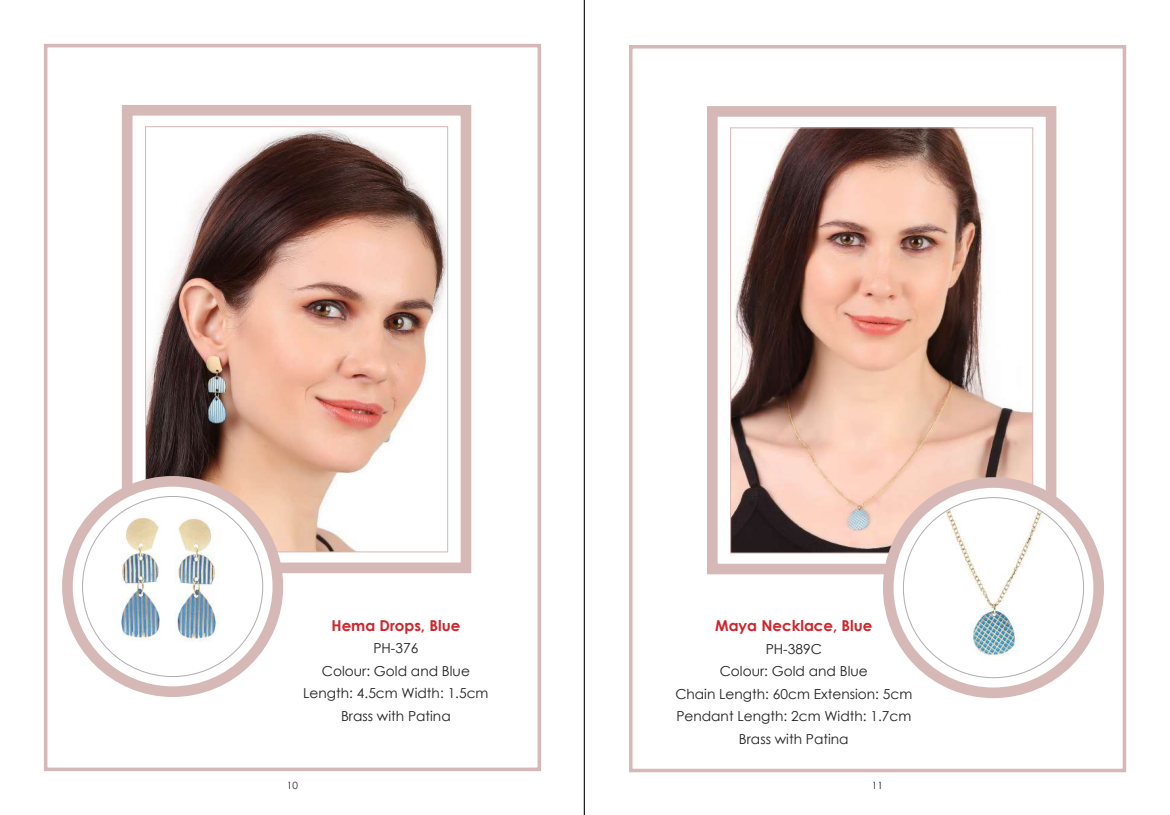
<style>
.page{position:relative;width:1170px;height:815px;background:#fff}
.page>*{position:absolute;margin:0;border:0;box-sizing:border-box;transform-origin:0 0}
.t1{font:700 15px "Century Gothic";color:#d1232a}
.t2{font:13.75px/22.5px "Century Gothic";color:#231f20;text-align:center}
.t3{font:10px "Century Gothic";color:#231f20}
</style>
<div class="page">
<div style="left:122px;top:105px;width:349px;height:468px;background:#fff;border:11px solid #d6b8b6"></div>
<img style="left:147px;top:128px;width:299px;height:422px">
<svg style="left:67px;top:481px;width:211px;height:211px"></svg>
<div style="left:62px;top:476px;width:221px;height:221px;border:11px solid #d6b8b6;border-radius:50%"></div>
<div style="left:82px;top:496px;width:181px;height:181px;background:#fff;border-radius:50%"></div>
<div style="left:44px;top:44px;width:497px;height:727px;border:4px solid #d6b8b6"></div>
<svg style="left:707px;top:106px;width:349px;height:468px"></svg>
<img style="left:732px;top:129px;width:299px;height:422px">
<div style="left:629px;top:45px;width:497px;height:727px;border:4px solid #d6b8b6"></div>
<svg style="left:888px;top:482px;width:210px;height:211px"></svg>
<div style="left:882px;top:477px;width:221px;height:221px;border:11px solid #d6b8b6;border-radius:50%"></div>
<div style="left:903px;top:498px;width:180px;height:180px;background:#fff;border-radius:50%"></div>
<img style="left:903px;top:498px;width:180px;height:163px">
<hr style="left:583px;top:0;width:2px;height:815px;background:#231f20">
<img style="left:115px;top:515px;width:46px;height:149px">
<img style="left:175px;top:518px;width:47px;height:147px">
<p class="t1" style="left:331px;top:614px;width:130px">Hema Drops, Blue</p>
<p class="t2" style="left:303px;top:637px;width:187px">PH-376<br>Colour: Gold and Blue<br>Length: 4.5cm Width: 1.5cm<br>Brass with Patina</p>
<p class="t1" style="left:715px;top:615px;width:159px">Maya Necklace, Blue</p>
<p class="t2" style="left:675px;top:637px;width:238px">PH-389C<br>Colour: Gold and Blue<br>Chain Length: 60cm Extension: 5cm<br>Pendant Length: 2cm Width: 1.7cm<br>Brass with Patina</p>
<p class="t3" style="left:287px;top:779px;width:13px">10</p>
<p class="t3" style="left:871px;top:779px;width:13px">11</p>
</div>
